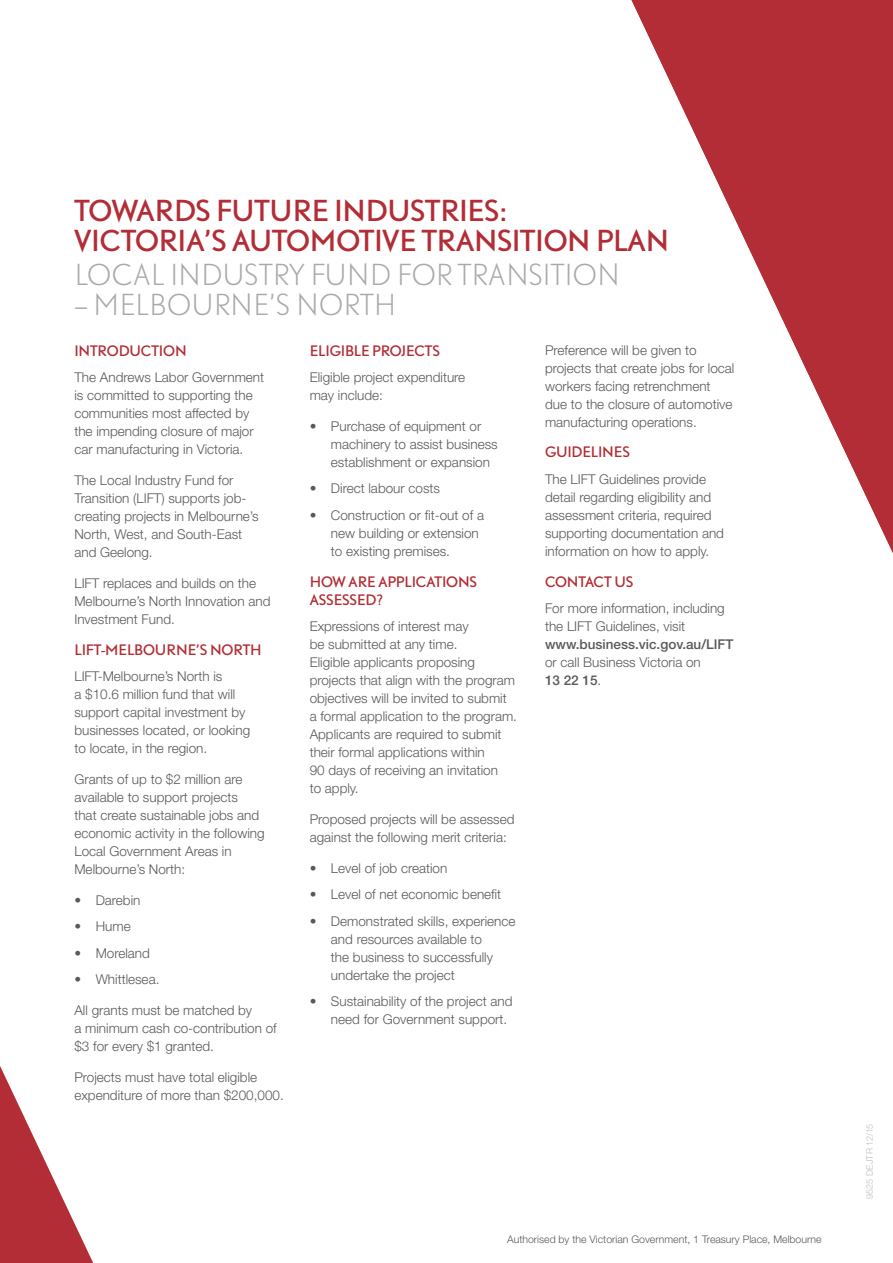
<style>
.page{position:relative;width:893px;height:1263px;background:#fff}
.page>*{position:absolute;margin:0;border:0;box-sizing:border-box;transform-origin:0 0}
.t1{font:27px/29.8px "DTL Nobel T";letter-spacing:-.01em;color:#b22d35}
.t2{font:300 27px "DTL Nobel T";color:#a7a9ac}
.t3{font:300 13.5px/18px "Helvetica Neue LT Std";color:#58595b}
.t4{font:13.5px/18px "DTL Nobel T";letter-spacing:-.01em;color:#b22d35}
.t5{font:500 13.5px "Helvetica Neue LT Std";color:#58595b}
.t6{font:300 10.5px "Helvetica Neue LT Std";color:#58595b}
.t7{font:300 9px "Helvetica Neue LT Std";letter-spacing:.015em;color:#bcbec0}
.s1{font-weight:500}
</style>
<div class="page">
<svg style="left:0;top:1066px;width:93px;height:197px"></svg>
<svg style="left:631px;top:0;width:262px;height:553px"></svg>
<h1 class="t1" style="left:74px;top:195px;width:596px">TOWARDS FUTURE INDUSTRIES:<br>VICTORIA’S AUTOMOTIVE TRANSITION PLAN</h1>
<h1 class="t2" style="left:74px;top:257px;width:547px">LOCAL INDUSTRY FUND FOR TRANSITION</h1>
<h1 class="t2" style="left:74px;top:287px;width:324px">– MELBOURNE’S NORTH</h1>
<p class="t4" style="left:74px;top:341px;width:114px">INTRODUCTION</p>
<p class="t3" style="left:74px;top:368px;width:191px">The Andrews Labor Government is committed to supporting the communities most affected by the impending closure of major car manufacturing in Victoria.</p>
<p class="t3" style="left:74px;top:471px;width:186px">The Local Industry Fund for<br>Transition (LIFT) supports job&shy;creating projects in Melbourne’s<br>North, West, and South-East and Geelong.</p>
<p class="t3" style="left:74px;top:574px;width:198px">LIFT replaces and builds on the<br>Melbourne’s North Innovation and<br>Investment Fund.</p>
<p class="t4" style="left:74px;top:640px;width:189px">LIFT-MELBOURNE’S NORTH</p>
<p class="t3" style="left:74px;top:667px;width:177px">LIFT-Melbourne’s North is<br>a $10.6 million fund that will support capital investment by businesses located, or looking to locate, in the region.</p>
<p class="t3" style="left:74px;top:770px;width:192px">Grants of up to $2 million are available to support projects<br>that create sustainable jobs and economic activity in the following<br>Local Government Areas in<br>Melbourne’s North:</p>
<p class="t3" style="left:74px;top:890px;width:68px">• Darebin</p>
<p class="t3" style="left:74px;top:917px;width:58px">• Hume</p>
<p class="t3" style="left:74px;top:943px;width:77px">• Moreland</p>
<p class="t3" style="left:74px;top:970px;width:87px">• Whittlesea.</p>
<p class="t3" style="left:74px;top:1001px;width:204px">All grants must be matched by<br>a minimum cash co-contribution of $3 for every $1 granted.</p>
<p class="t3" style="left:74px;top:1067px;width:211px">Projects must have total eligible expenditure of more than $200,000.</p>
<p class="t4" style="left:310px;top:341px;width:132px">ELIGIBLE PROJECTS</p>
<p class="t3" style="left:310px;top:368px;width:157px">Eligible project expenditure may include:</p>
<p class="t3" style="left:331px;top:417px;width:168px;text-indent:-21px">• Purchase of equipment or machinery to assist business establishment or expansion</p>
<p class="t3" style="left:310px;top:479px;width:132px">• Direct labour costs</p>
<p class="t3" style="left:331px;top:506px;width:155px;text-indent:-21px">• Construction or fit-out of a new building or extension to existing premises.</p>
<p class="t4" style="left:310px;top:572px;width:169px">HOW ARE APPLICATIONS<br>ASSESSED?</p>
<p class="t3" style="left:310px;top:617px;width:209px">Expressions of interest may<br>be submitted at any time.<br>Eligible applicants proposing projects that align with the program objectives will be invited to submit a formal application to the program.<br>Applicants are required to submit their formal applications within<br>90 days of receiving an invitation<br>to apply.</p>
<p class="t3" style="left:310px;top:810px;width:206px">Proposed projects will be assessed against the following merit criteria:</p>
<p class="t3" style="left:310px;top:858px;width:139px">• Level of job creation</p>
<p class="t3" style="left:310px;top:885px;width:193px">• Level of net economic benefit</p>
<p class="t3" style="left:331px;top:911px;width:186px;text-indent:-21px">• Demonstrated skills, experience and resources available to<br>the business to successfully undertake the project</p>
<p class="t3" style="left:331px;top:992px;width:183px;text-indent:-21px">• Sustainability of the project and need for Government support.</p>
<p class="t3" style="left:545px;top:340px;width:191px">Preference will be given to projects that create jobs for local workers facing retrenchment due to the closure of automotive manufacturing operations.</p>
<p class="t4" style="left:545px;top:443px;width:86px">GUIDELINES</p>
<p class="t3" style="left:545px;top:470px;width:181px">The LIFT Guidelines provide detail regarding eligibility and assessment criteria, required supporting documentation and information on how to apply.</p>
<p class="t4" style="left:545px;top:572px;width:90px">CONTACT US</p>
<p class="t3" style="left:545px;top:599px;width:181px">For more information, including the LIFT Guidelines, visit</p>
<p class="t5" style="left:545px;top:636px;width:190px">www.business.vic.gov.au/LIFT</p>
<p class="t3" style="left:545px;top:653px;width:157px">or call Business Victoria on<br><span class="s1">13 22 15</span>.</p>
<p class="t6" style="left:507px;top:1233px;width:316px">Authorised by the Victorian Government, 1 Treasury Place, Melbourne</p>
<p class="t7" style="left:864px;top:1199px;width:77px;rotate:-90deg">9525 DEJTR 12/15</p>
</div>
